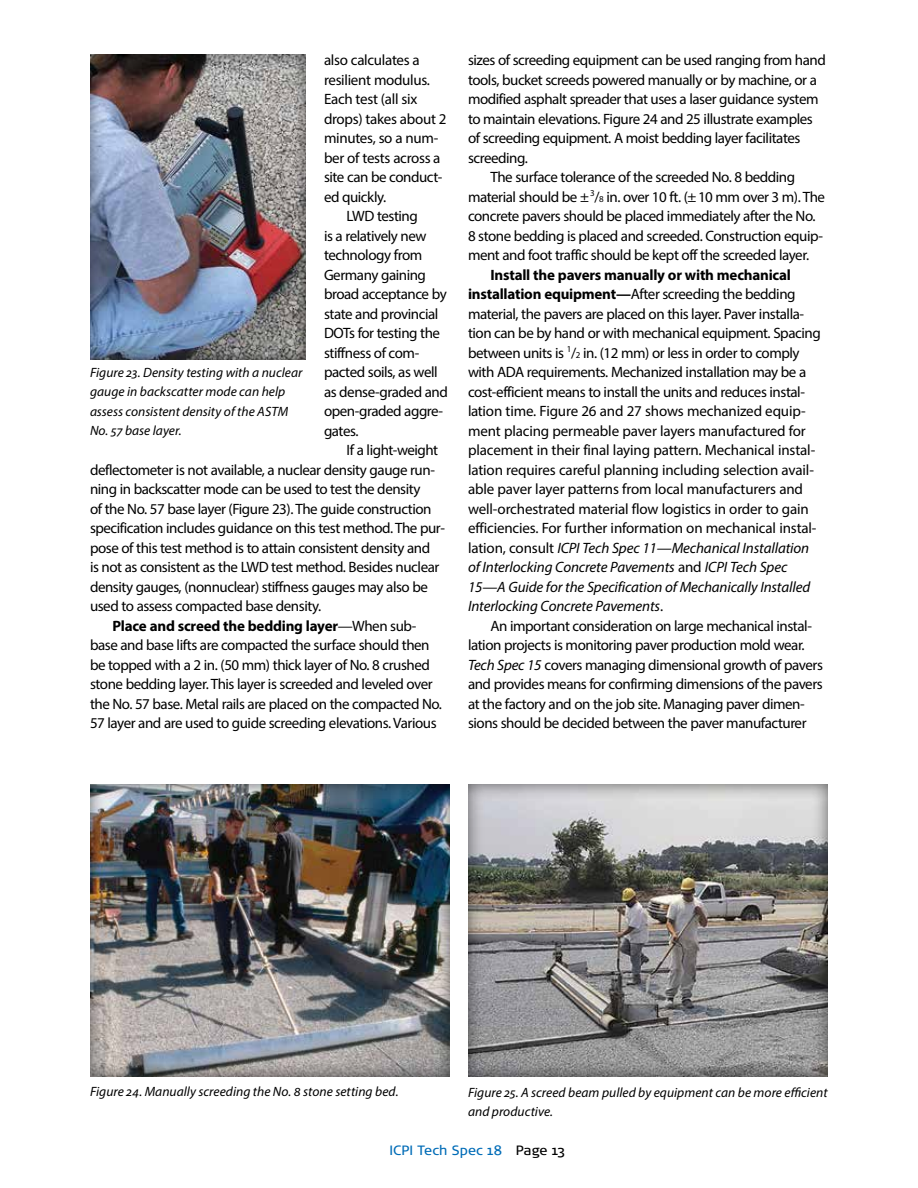
<style>
.page{position:relative;width:918px;height:1188px;background:#fff}
.page>*{position:absolute;margin:0;border:0;box-sizing:border-box;transform-origin:0 0}
.t1{font:15px/19.5px "Myriad Pro";letter-spacing:-.03em;color:#000}
.t2{font:700 15px "Myriad Pro";letter-spacing:-.015em;color:#000}
.t3{font:italic 13.5px/19.5px "Myriad Pro";color:#000}
.t4{font:13.5px "Signa Pro";letter-spacing:.015em;color:#006cb7}
.s1{font-weight:400}
.s2{font-size:9px}
.s3{font-weight:700}
.s4{font-style:italic}
.s5{color:#000}
</style>
<div class="page">
<div style="left:88px;top:53px;width:220px;height:307px;background:#000;opacity:.6"></div>
<div style="left:88px;top:784px;width:364px;height:293px;background:#000;opacity:.6"></div>
<div style="left:466px;top:783px;width:364px;height:294px;background:#000;opacity:.6"></div>
<p class="t1" style="left:324px;top:50px;width:97px">also calculates a</p>
<p class="t1" style="left:324px;top:70px;width:108px">resilient modulus.</p>
<p class="t1" style="left:324px;top:89px;width:95px">Each test (all six</p>
<p class="t1" style="left:324px;top:109px;width:124px">drops) takes about 2</p>
<p class="t1" style="left:324px;top:128px;width:116px">minutes, so a num-</p>
<p class="t1" style="left:324px;top:148px;width:118px">ber of tests across a</p>
<p class="t1" style="left:324px;top:167px;width:120px">site can be conduct-</p>
<p class="t1" style="left:324px;top:187px;width:64px">ed quickly.</p>
<p class="t1" style="left:346px;top:206px;width:73px">LWD testing</p>
<p class="t1" style="left:324px;top:226px;width:104px">is a relatively new</p>
<p class="t1" style="left:324px;top:245px;width:100px">technology from</p>
<p class="t1" style="left:324px;top:265px;width:104px">Germany gaining</p>
<p class="t1" style="left:324px;top:284px;width:124px">broad acceptance by</p>
<p class="t1" style="left:324px;top:304px;width:116px">state and provincial</p>
<p class="t1" style="left:324px;top:323px;width:118px">DOTs for testing the</p>
<p class="t1" style="left:324px;top:343px;width:97px">stiffness of com-</p>
<p class="t1" style="left:324px;top:362px;width:115px">pacted soils, as well</p>
<p class="t1" style="left:324px;top:382px;width:125px">as dense-graded and</p>
<p class="t1" style="left:324px;top:401px;width:121px">open-graded aggre-</p>
<p class="t1" style="left:324px;top:421px;width:36px">gates.</p>
<p class="t1" style="left:346px;top:440px;width:93px">If a light-weight</p>
<p class="t1" style="left:90px;top:460px;width:346px">deflectometer is not available, a nuclear density gauge run-</p>
<p class="t1" style="left:90px;top:479px;width:332px">ning in backscatter mode can be used to test the density</p>
<p class="t1" style="left:90px;top:499px;width:343px">of the No. 57 base layer (Figure 23). The guide construction</p>
<p class="t1" style="left:90px;top:518px;width:356px">specification includes guidance on this test method. The pur-</p>
<p class="t1" style="left:90px;top:538px;width:342px">pose of this test method is to attain consistent density and</p>
<p class="t1" style="left:90px;top:557px;width:351px">is not as consistent as the LWD test method. Besides nuclear</p>
<p class="t1" style="left:90px;top:577px;width:340px">density gauges, (nonnuclear) stiffness gauges may also be</p>
<p class="t1" style="left:90px;top:596px;width:233px">used to assess compacted base density.</p>
<p class="t2" style="left:112px;top:616px;width:306px">Place and screed the bedding layer<span class="s1">—When sub-</span></p>
<p class="t1" style="left:90px;top:635px;width:341px">base and base lifts are compacted the surface should then</p>
<p class="t1" style="left:90px;top:655px;width:342px">be topped with a 2 in. (50 mm) thick layer of No. 8 crushed</p>
<p class="t1" style="left:90px;top:674px;width:344px">stone bedding layer. This layer is screeded and leveled over</p>
<p class="t1" style="left:90px;top:694px;width:354px">the No. 57 base. Metal rails are placed on the compacted No.</p>
<p class="t1" style="left:90px;top:713px;width:348px">57 layer and are used to guide screeding elevations. Various</p>
<p class="t3" style="left:90px;top:362px;width:214px">Figure 23. Density testing with a nuclear gauge in backscatter mode can help assess consistent density of the ASTM<br>No. 57 base layer.</p>
<p class="t1" style="left:468px;top:50px;width:359px">sizes of screeding equipment can be used ranging from hand</p>
<p class="t1" style="left:468px;top:70px;width:351px">tools, bucket screeds powered manually or by machine, or a</p>
<p class="t1" style="left:468px;top:89px;width:352px">modified asphalt spreader that uses a laser guidance system</p>
<p class="t1" style="left:468px;top:109px;width:346px">to maintain elevations. Figure 24 and 25 illustrate examples</p>
<p class="t1" style="left:468px;top:128px;width:334px">of screeding equipment. A moist bedding layer facilitates</p>
<p class="t1" style="left:468px;top:148px;width:61px">screeding.</p>
<p class="t1" style="left:490px;top:167px;width:306px">The surface tolerance of the screeded No. 8 bedding</p>
<p class="t1" style="left:468px;top:187px;width:359px">material should be ±<sup>3</sup>/<span class="s2">8</span> in. over 10 ft. (±10 mm over 3 m). The</p>
<p class="t1" style="left:468px;top:206px;width:349px">concrete pavers should be placed immediately after the No.</p>
<p class="t1" style="left:468px;top:226px;width:357px">8 stone bedding is placed and screeded. Construction equip-</p>
<p class="t1" style="left:468px;top:245px;width:343px">ment and foot traffic should be kept off the screeded layer.</p>
<p class="t1" style="left:468px;top:265px;width:354px;text-indent:23px"><span class="s3">Install the pavers manually or with mechanical installation equipment—</span>After screeding the bedding material, the pavers are placed on this layer. Paver installa&shy;tion can be by hand or with mechanical equipment. Spacing between units is <sup>1</sup>/<span class="s2">2</span> in. (12 mm) or less in order to comply with ADA requirements. Mechanized installation may be a cost-efficient means to install the units and reduces instal&shy;lation time. Figure 26 and 27 shows mechanized equip&shy;ment placing permeable paver layers manufactured for placement in their final laying pattern. Mechanical instal&shy;lation requires careful planning including selection avail&shy;able paver layer patterns from local manufacturers and well-orchestrated material flow logistics in order to gain efficiencies. For further information on mechanical instal&shy;lation, consult <span class="s4">ICPI Tech Spec 11—Mechanical Installation of Interlocking Concrete Pavements</span> and <span class="s4">ICPI Tech Spec 15—A Guide for the Specification of Mechanically Installed Interlocking Concrete Pavements</span>.</p>
<p class="t1" style="left:468px;top:616px;width:356px;text-indent:22px">An important consideration on large mechanical instal&shy;lation projects is monitoring paver production mold wear.<br><span class="s4">Tech Spec 15</span> covers managing dimensional growth of pavers and provides means for confirming dimensions of the pavers at the factory and on the job site. Managing paver dimen&shy;sions should be decided between the paver manufacturer</p>
<p class="t3" style="left:90px;top:1082px;width:310px">Figure 24. Manually screeding the No. 8 stone setting bed.</p>
<p class="t3" style="left:468px;top:1082px;width:361px">Figure 25. A screed beam pulled by equipment can be more efficient and productive.</p>
<p class="t4" style="left:389px;top:1142px;width:177px">ICPI Tech Spec 18 <span class="s5">Page 13</span></p>
</div>
